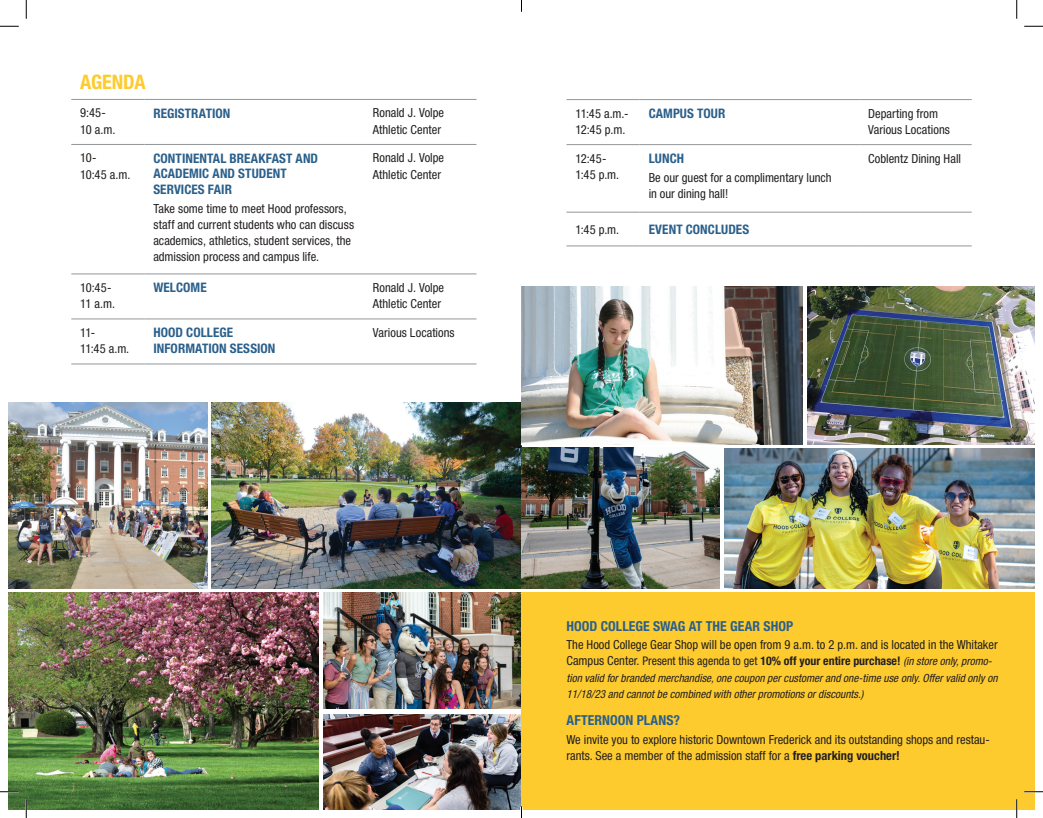
<style>
.page{position:relative;width:1043px;height:818px;background:#fff}
.page>*{position:absolute;margin:0;border:0;box-sizing:border-box;transform-origin:0 0}
.t1{font:700 condensed 20px "Helvetica Neue LT Std";letter-spacing:-.005em;color:#fecb2f}
.t2{font:700 condensed 13.75px "Helvetica Neue LT Std";letter-spacing:.005em;color:#2b608b}
.t3{font:700 condensed 13.12px/15.6px "Helvetica Neue LT Std";letter-spacing:.005em;color:#2b608b}
.t4{font:condensed 12.5px/16.2px "Helvetica Neue LT Std";color:#231f20}
.t5{font:700 condensed 11.88px "Helvetica Neue LT Std";color:#231f20}
.t6{font:italic condensed 11.25px/16.2px "Helvetica Neue LT Std";color:#231f20}
.s1{font-weight:400;font-size:12.5px}
.s2{font-weight:400}
.s3{font-weight:400;font-style:italic;font-size:11.25px}
.s4{font-weight:700}
</style>
<div class="page">
<img style="left:323px;top:714px;width:198px;height:95px">
<img style="left:8px;top:403px;width:199px;height:185px">
<img style="left:212px;top:403px;width:309px;height:185px">
<img style="left:9px;top:592px;width:310px;height:217px">
<img style="left:323px;top:592px;width:198px;height:117px">
<div style="left:521px;top:592px;width:513px;height:217px;background:#fecb2f"></div>
<img style="left:521px;top:448px;width:198px;height:140px">
<img style="left:807px;top:286px;width:227px;height:158px">
<img style="left:725px;top:448px;width:309px;height:140px">
<img style="left:521px;top:286px;width:281px;height:158px">
<svg style="left:566px;top:145px;width:405px;height:101px"></svg>
<hr style="left:566px;top:99px;width:73px;height:1px;background:#939598">
<hr style="left:639px;top:99px;width:220px;height:1px;background:#939598">
<hr style="left:859px;top:99px;width:112px;height:1px;background:#939598">
<hr style="left:566px;top:144px;width:73px;height:1px;background:#939598">
<hr style="left:639px;top:144px;width:220px;height:1px;background:#939598">
<hr style="left:859px;top:144px;width:112px;height:1px;background:#939598">
<hr style="left:566px;top:212px;width:73px;height:1px;background:#939598">
<hr style="left:639px;top:212px;width:220px;height:1px;background:#939598">
<hr style="left:859px;top:212px;width:112px;height:1px;background:#939598">
<hr style="left:566px;top:246px;width:73px;height:1px;background:#939598">
<hr style="left:639px;top:246px;width:220px;height:1px;background:#939598">
<hr style="left:859px;top:246px;width:112px;height:1px;background:#939598">
<hr style="left:71px;top:99px;width:73px;height:1px;background:#939598">
<hr style="left:144px;top:99px;width:220px;height:1px;background:#939598">
<hr style="left:364px;top:99px;width:112px;height:1px;background:#939598">
<hr style="left:71px;top:144px;width:73px;height:1px;background:#939598">
<hr style="left:144px;top:144px;width:220px;height:1px;background:#939598">
<hr style="left:364px;top:144px;width:112px;height:1px;background:#939598">
<hr style="left:71px;top:274px;width:73px;height:1px;background:#939598">
<hr style="left:144px;top:274px;width:220px;height:1px;background:#939598">
<hr style="left:364px;top:274px;width:112px;height:1px;background:#939598">
<hr style="left:71px;top:319px;width:73px;height:1px;background:#939598">
<hr style="left:144px;top:319px;width:220px;height:1px;background:#939598">
<hr style="left:364px;top:319px;width:112px;height:1px;background:#939598">
<hr style="left:71px;top:364px;width:73px;height:1px;background:#939598">
<hr style="left:144px;top:364px;width:220px;height:1px;background:#939598">
<hr style="left:364px;top:364px;width:112px;height:1px;background:#939598">
<svg style="left:0;top:25px;width:19px;height:2px"></svg>
<svg style="left:1024px;top:25px;width:18px;height:2px"></svg>
<svg style="left:0;top:790px;width:19px;height:2px"></svg>
<svg style="left:1024px;top:790px;width:18px;height:2px"></svg>
<svg style="left:25px;top:0;width:2px;height:19px"></svg>
<svg style="left:25px;top:799px;width:2px;height:19px"></svg>
<svg style="left:1016px;top:0;width:1px;height:19px"></svg>
<svg style="left:1015px;top:799px;width:2px;height:19px"></svg>
<svg style="left:520px;top:806px;width:2px;height:12px"></svg>
<h1 class="t1" style="left:80px;top:70px;width:67px">AGENDA</h1>
<p class="t4" style="left:80px;top:105px;width:37px">9:45-<br>10 a.m.</p>
<p class="t3" style="left:153px;top:105px;width:78px">REGISTRATION</p>
<p class="t4" style="left:373px;top:105px;width:73px">Ronald J. Volpe<br>Athletic Center</p>
<p class="t4" style="left:80px;top:150px;width:52px">10-<br>10:45 a.m.</p>
<p class="t3" style="left:153px;top:150px;width:166px">CONTINENTAL BREAKFAST AND<br>ACADEMIC AND STUDENT<br>SERVICES FAIR</p>
<p class="t4" style="left:153px;top:200px;width:202px">Take some time to meet Hood professors, staff and current students who can discuss academics, athletics, student services, the admission process and campus life.</p>
<p class="t4" style="left:373px;top:150px;width:73px">Ronald J. Volpe<br>Athletic Center</p>
<p class="t4" style="left:80px;top:279px;width:36px">10:45-<br>11 a.m.</p>
<p class="t3" style="left:153px;top:279px;width:55px">WELCOME</p>
<p class="t4" style="left:373px;top:279px;width:73px">Ronald J. Volpe<br>Athletic Center</p>
<p class="t4" style="left:80px;top:324px;width:50px">11-<br>11:45 a.m.</p>
<p class="t3" style="left:153px;top:324px;width:124px">HOOD COLLEGE<br>INFORMATION SESSION</p>
<p class="t4" style="left:373px;top:324px;width:83px">Various Locations</p>
<p class="t4" style="left:575px;top:105px;width:55px">11:45 a.m.-<br>12:45 p.m.</p>
<p class="t3" style="left:648px;top:105px;width:78px">CAMPUS TOUR</p>
<p class="t4" style="left:868px;top:105px;width:83px">Departing from<br>Various Locations</p>
<p class="t4" style="left:575px;top:150px;width:45px">12:45-<br>1:45 p.m.</p>
<p class="t3" style="left:648px;top:150px;width:37px">LUNCH</p>
<p class="t4" style="left:868px;top:150px;width:94px">Coblentz Dining Hall</p>
<p class="t4" style="left:648px;top:169px;width:184px">Be our guest for a complimentary lunch in our dining hall!</p>
<p class="t4" style="left:575px;top:221px;width:45px">1:45 p.m.</p>
<p class="t3" style="left:648px;top:221px;width:102px">EVENT CONCLUDES</p>
<p class="t2" style="left:566px;top:617px;width:228px">HOOD COLLEGE SWAG AT THE GEAR SHOP</p>
<p class="t4" style="left:566px;top:636px;width:432px">The Hood College Gear Shop will be open from 9 a.m. to 2 p.m. and is located in the Whitaker</p>
<p class="t5" style="left:566px;top:653px;width:427px"><span class="s1">Campus Center.</span> <span class="s2">Present this agenda to get</span> 10% off your entire purchase! <span class="s3">(in store only, promo-</span></p>
<p class="t6" style="left:566px;top:669px;width:432px">tion valid for branded merchandise, one coupon per customer and one-time use only. Offer valid only on<br>11/18/23 and cannot be combined with other promotions or discounts.)</p>
<p class="t2" style="left:566px;top:712px;width:115px">AFTERNOON PLANS?</p>
<p class="t4" style="left:566px;top:731px;width:425px">We invite you to explore historic Downtown Frederick and its outstanding shops and restau&shy;rants. See a member of the admission staff for a <span class="s4">free parking voucher!</span></p>
</div>
